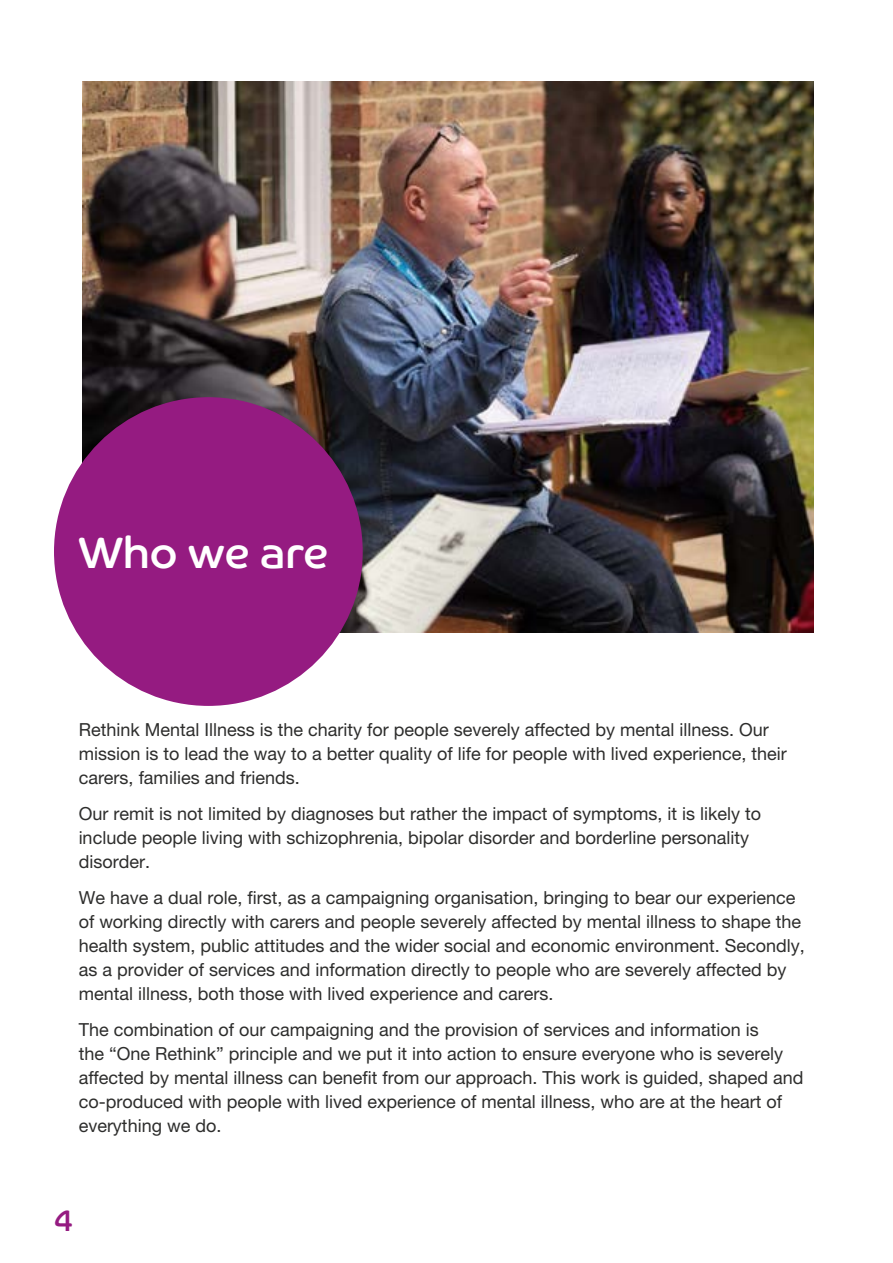
<style>
.page{position:relative;width:893px;height:1263px;background:#fff}
.page>*{position:absolute;margin:0;border:0;box-sizing:border-box;transform-origin:0 0}
.t1{font:44.25px "Co Rethink";color:#fff}
.t2{font:30px "Co Rethink";color:#951b81}
.t3{font:18px/24px "Helvetica Neue LT Pro";color:#2d2d2c}
</style>
<div class="page">
<img style="left:82px;top:81px;width:732px;height:551px">
<div style="left:54px;top:397px;width:309px;height:309px;background:#951b81;border-radius:50%"></div>
<p class="t1" style="left:79px;top:525px;width:251px">Who we are</p>
<p class="t3" style="left:79px;top:717px;width:710px">Rethink Mental Illness is the charity for people severely affected by mental illness. Our mission is to lead the way to a better quality of life for people with lived experience, their carers, families and friends.</p>
<p class="t3" style="left:79px;top:801px;width:684px">Our remit is not limited by diagnoses but rather the impact of symptoms, it is likely to include people living with schizophrenia, bipolar disorder and borderline personality disorder.</p>
<p class="t3" style="left:79px;top:885px;width:728px">We have a dual role, first, as a campaigning organisation, bringing to bear our experience of working directly with carers and people severely affected by mental illness to shape the health system, public attitudes and the wider social and economic environment. Secondly, as a provider of services and information directly to people who are severely affected by mental illness, both those with lived experience and carers.</p>
<p class="t3" style="left:79px;top:1017px;width:726px">The combination of our campaigning and the provision of services and information is<br>the “One Rethink” principle and we put it into action to ensure everyone who is severely affected by mental illness can benefit from our approach. This work is guided, shaped and co-produced with people with lived experience of mental illness, who are at the heart of everything we do.</p>
<h2 class="t2" style="left:54px;top:1202px;width:20px">4</h2>
</div>
